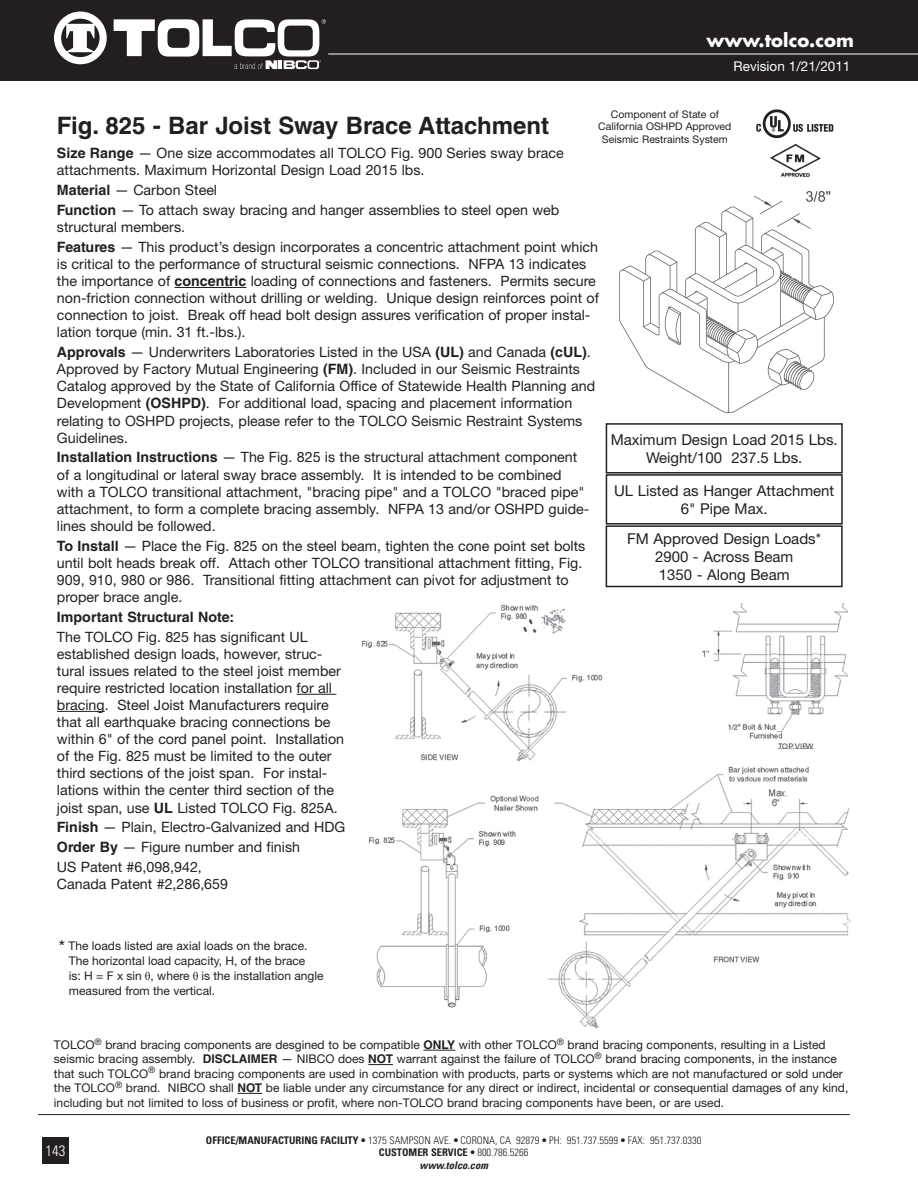
<style>
.page{position:relative;width:918px;height:1188px;background:#fff}
.page>*{position:absolute;margin:0;border:0;box-sizing:border-box;transform-origin:0 0}
.t1{font:700 24px "Helvetica LT Std";color:#231f20}
.t2{font:700 18px "Futura Std";color:#fff}
.t3{font:15px/18px "Helvetica Neue";color:#231f20;text-align:center}
.t4{font:300 condensed 15px "Univers LT Std";color:#fff}
.t5{font:14.25px/17.1px "Helvetica Neue";color:#231f20}
.t6{font:700 14.25px "Helvetica LT Std";color:#231f20}
.t7{font:13.5px "Helvetica Neue";color:#fff}
.t8{font:12px/14.4px "Helvetica Neue";color:#231f20}
.t9{font:300 condensed 10.5px "Univers LT Std";color:#231f20}
.t10{font:10.5px/12.6px "Helvetica Neue";color:#231f20;text-align:center}
.t11{font:700 condensed 10.5px "Univers";color:#231f20}
.t12{font:italic 700 condensed 10.5px "Univers LT Std";color:#231f20}
.s1{font-family:"Helvetica LT Std";font-weight:700}
.s2{font-size:18px}
.s3{font-family:"Times New Roman"}
.s4{font-family:"Univers";font-weight:700}
.s5{font-family:"Univers LT Std";font-weight:300}
</style>
<div class="page">
<hr style="left:38px;top:1114px;width:812px;height:1px;background:#231f20">
<div style="left:42px;top:1137px;width:27px;height:27px;background:#231f20"></div>
<div style="left:0;top:0;width:918px;height:81px;background:#231f20"></div>
<hr style="left:328px;top:54px;width:590px;height:1px;background:#fff">
<svg style="left:54px;top:12px;width:53px;height:52px"></svg>
<svg style="left:114px;top:19px;width:212px;height:50px"></svg>
<hr style="left:175px;top:287px;width:71px;height:1px;background:#231f20">
<hr style="left:297px;top:694px;width:39px;height:1px;background:#231f20">
<hr style="left:57px;top:711px;width:48px;height:1px;background:#231f20">
<img style="left:620px;top:191px;width:213px;height:221px">
<img style="left:361px;top:603px;width:490px;height:426px">
<div style="left:606px;top:423px;width:237px;height:51px;border:2px solid #231f20"></div>
<div style="left:606px;top:474px;width:237px;height:51px;border:2px solid #231f20"></div>
<div style="left:606px;top:525px;width:237px;height:62px;border:2px solid #231f20"></div>
<img style="left:756px;top:109px;width:78px;height:30px">
<img style="left:770px;top:143px;width:51px;height:34px">
<hr style="left:423px;top:1050px;width:32px;height:1px;background:#231f20">
<svg style="left:368px;top:1064px;width:25px;height:1px"></svg>
<svg style="left:237px;top:1093px;width:25px;height:1px"></svg>
<p class="t2" style="left:707px;top:28px;width:149px">www.tolco.com</p>
<p class="t1" style="left:57px;top:111px;width:494px">Fig. 825 - Bar Joist Sway Brace Attachment</p>
<p class="t7" style="left:734px;top:58px;width:118px">Revision 1/21/2011</p>
<p class="t10" style="left:598px;top:108px;width:135px">Component of State of<br>California OSHPD Approved<br>Seismic Restraints System</p>
<p class="t5" style="left:57px;top:144px;width:508px"><span class="s1">Size Range</span> — One size accommodates all TOLCO Fig. 900 Series sway brace attachments. Maximum Horizontal Design Load 2015 lbs.</p>
<p class="t5" style="left:57px;top:181px;width:162px"><span class="s1">Material</span> — Carbon Steel</p>
<p class="t5" style="left:57px;top:201px;width:504px"><span class="s1">Function</span> — To attach sway bracing and hanger assemblies to steel open web structural members.</p>
<p class="t5" style="left:57px;top:238px;width:543px"><span class="s1">Features</span> — This product’s design incorporates a concentric attachment point which is critical to the performance of structural seismic connections. NFPA 13 indicates the importance of <span class="s1">concentric</span> loading of connections and fasteners. Permits secure non-friction connection without drilling or welding. Unique design reinforces point of connection to joist. Break off head bolt design assures verification of proper instal&shy;lation torque (min. 31 ft.-lbs.).</p>
<p class="t5" style="left:57px;top:343px;width:540px"><span class="s1">Approvals</span> — Underwriters Laboratories Listed in the USA <span class="s1">(UL)</span> and Canada <span class="s1">(cUL)</span>.<br>Approved by Factory Mutual Engineering <span class="s1">(FM)</span>. Included in our Seismic Restraints Catalog approved by the State of California Office of Statewide Health Planning and Development <span class="s1">(OSHPD)</span>. For additional load, spacing and placement information relating to OSHPD projects, please refer to the TOLCO Seismic Restraint Systems Guidelines.</p>
<p class="t5" style="left:57px;top:449px;width:534px"><span class="s1">Installation Instructions</span> — The Fig. 825 is the structural attachment component of a longitudinal or lateral sway brace assembly. It is intended to be combined with a TOLCO transitional attachment, "bracing pipe" and a TOLCO "braced pipe" attachment, to form a complete bracing assembly. NFPA 13 and/or OSHPD guide&shy;lines should be followed.</p>
<p class="t5" style="left:57px;top:537px;width:530px"><span class="s1">To Install</span> — Place the Fig. 825 on the steel beam, tighten the cone point set bolts until bolt heads break off. Attach other TOLCO transitional attachment fitting, Fig.<br>909, 910, 980 or 986. Transitional fitting attachment can pivot for adjustment to proper brace angle.</p>
<p class="t6" style="left:57px;top:608px;width:179px">Important Structural Note:</p>
<p class="t5" style="left:57px;top:628px;width:289px">The TOLCO Fig. 825 has significant UL established design loads, however, struc&shy;tural issues related to the steel joist member require restricted location installation for all bracing. Steel Joist Manufacturers require that all earthquake bracing connections be within 6" of the cord panel point. Installation of the Fig. 825 must be limited to the outer third sections of the joist span. For instal&shy;lations within the center third section of the joist span, use <span class="s1">UL</span> Listed TOLCO Fig. 825A.</p>
<p class="t5" style="left:57px;top:819px;width:290px"><span class="s1">Finish</span> — Plain, Electro-Galvanized and HDG</p>
<p class="t5" style="left:57px;top:838px;width:245px"><span class="s1">Order By</span> — Figure number and finish</p>
<p class="t5" style="left:57px;top:858px;width:173px">US Patent #6,098,942,<br>Canada Patent #2,286,659</p>
<p class="t3" style="left:611px;top:431px;width:229px">Maximum Design Load 2015 Lbs.<br>Weight/100 237.5 Lbs.</p>
<p class="t3" style="left:614px;top:482px;width:222px">UL Listed as Hanger Attachment<br>6" Pipe Max.</p>
<p class="t3" style="left:627px;top:530px;width:195px">FM Approved Design Loads*</p>
<p class="t3" style="left:655px;top:548px;width:140px">2900 - Across Beam</p>
<p class="t3" style="left:659px;top:566px;width:132px">1350 - Along Beam</p>
<p class="t8" style="left:69px;top:938px;width:256px;line-height:15px;text-indent:-10px"><span class="s2">*</span> The loads listed are axial loads on the brace.<br>The horizontal load capacity, H, of the brace<br>is: H = F x sin <span class="s3">θ</span>, where <span class="s3">θ</span> is the installation angle measured from the vertical.</p>
<p class="t8" style="left:54px;top:1037px;width:796px">TOLCO<sup>®</sup> brand bracing components are desgined to be compatible <span class="s1">ONLY</span> with other TOLCO<sup>®</sup> brand bracing components, resulting in a Listed seismic bracing assembly. <span class="s1">DISCLAIMER</span> — NIBCO does <span class="s1">NOT</span> warrant against the failure of TOLCO<sup>®</sup> brand bracing components, in the instance that such TOLCO<sup>®</sup> brand bracing components are used in combination with products, parts or systems which are not manufactured or sold under the TOLCO<sup>®</sup> brand. NIBCO shall <span class="s1">NOT</span> be liable under any circumstance for any direct or indirect, incidental or consequential damages of any kind, including but not limited to loss of business or profit, where non-TOLCO brand bracing components have been, or are used.</p>
<p class="t4" style="left:45px;top:1142px;width:21px">143</p>
<p class="t9" style="left:206px;top:1134px;width:497px"><span class="s4">OFFICE/MANUFACTURING FACILITY •</span> 1375 SAMPSON AVE. <span class="s4">•</span> CORONA, CA 92879 <span class="s4">•</span> PH: 951.737.5599 <span class="s4">•</span> FAX: 951.737.0330</p>
<p class="t11" style="left:379px;top:1146px;width:151px">CUSTOMER SERVICE • <span class="s5">800.786.5266</span></p>
<p class="t12" style="left:420px;top:1159px;width:70px">www.tolco.com</p>
</div>
